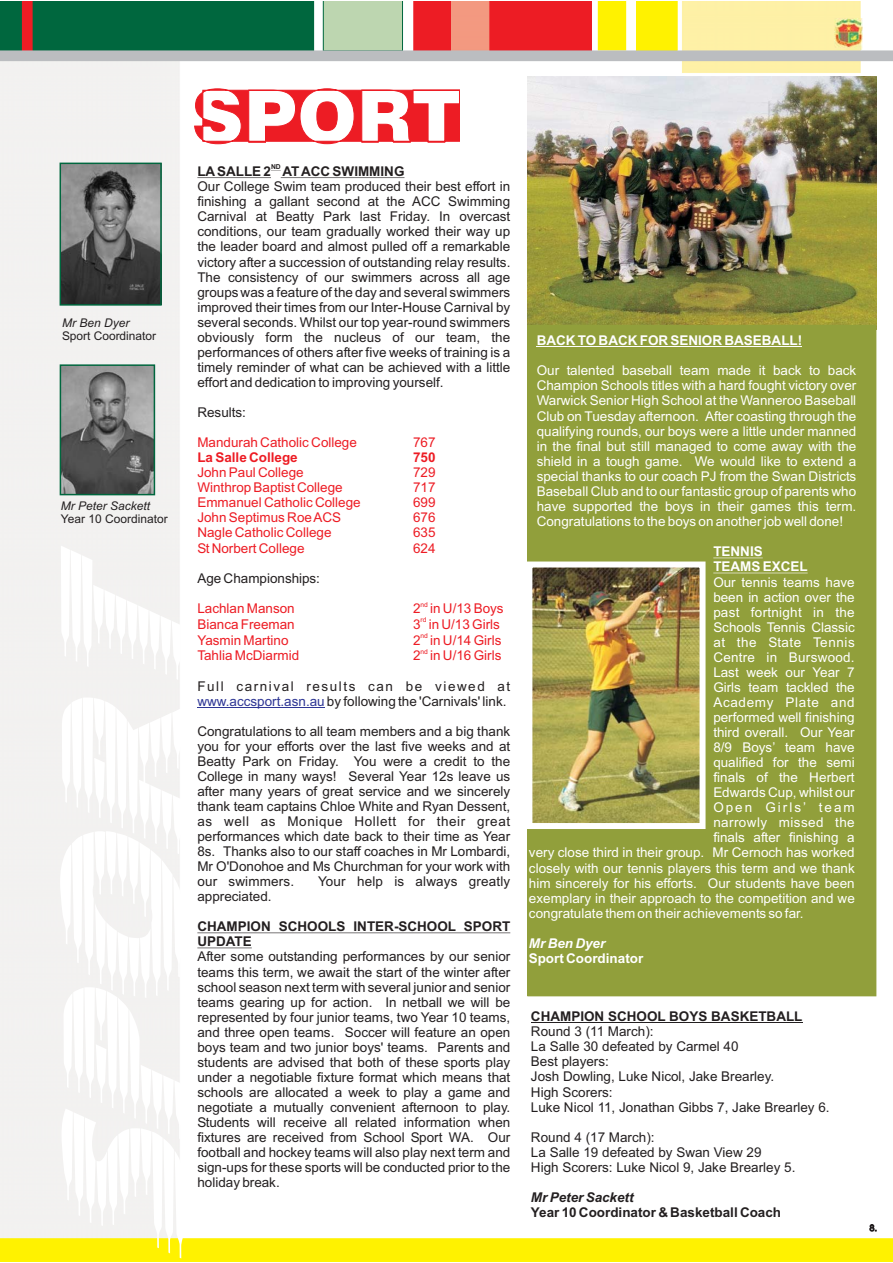
<style>
.page{position:relative;width:893px;height:1263px;background:#fff}
.page>*{position:absolute;margin:0;border:0;box-sizing:border-box;transform-origin:0 0}
.t1{font:13.5px/15px "Arial";color:#231f20;text-align:justify}
.t2{font:13.5px/15px "Arial";color:#fff;text-align:justify}
.t3{font:13.5px "Arial";color:#ed1c24}
.t4{font:700 13.5px/15px "Arial";color:#231f20}
.t5{font:700 13.5px/15px "Arial";color:#fff}
.t6{font:13.5px "Arial";letter-spacing:.02em;color:#fff}
.t7{font:700 13.5px "Arial";color:#ed1c24}
.t8{font:13.5px "Arial";letter-spacing:.03em;color:#fff}
.t9{font:13.5px "Arial";letter-spacing:.04em;color:#fff}
.t10{font:13.5px "Arial";letter-spacing:.05em;color:#fff}
.t11{font:13.5px "Arial";letter-spacing:.15em;color:#fff}
.t12{font:italic 700 13.5px "Arial";color:#231f20}
.t13{font:italic 700 13.5px "Arial";color:#fff}
.t14{font:12px "Arial";color:#231f20}
.t15{font:italic 12px "Arial";color:#231f20}
.t16{font:9px "Arial";color:#231f20}
.t17{font:6.75px "Arial";color:#ed1c24}
.t18{font:700 6.75px "Arial";color:#231f20}
.s1{color:#2e3695}
</style>
<div class="page">
<img style="left:682px;top:61px;width:179px;height:12px">
<div style="left:0;top:61px;width:180px;height:1178px;background:#f2f1f0"></div>
<svg style="left:0;top:1px;width:892px;height:60px;background:#a29d74"></svg>
<div style="left:0;top:1239px;width:892px;height:23px;background:#fff200"></div>
<svg style="left:194px;top:88px;width:266px;height:56px"></svg>
<img style="left:62px;top:366px;width:91px;height:127px">
<div style="left:60px;top:364px;width:95px;height:131px;border:1px solid #00673e"></div>
<img style="left:62px;top:165px;width:98px;height:139px">
<div style="left:60px;top:163px;width:102px;height:143px;border:1px solid #00673e"></div>
<hr style="left:197px;top:177px;width:74px;height:1px;background:#231f20">
<hr style="left:281px;top:177px;width:123px;height:1px;background:#231f20">
<hr style="left:197px;top:933px;width:313px;height:1px;background:#231f20">
<hr style="left:197px;top:948px;width:55px;height:1px;background:#231f20">
<hr style="left:197px;top:707px;width:128px;height:1px;background:#2e3695">
<img style="left:528px;top:77px;width:348px;height:248px">
<div style="left:528px;top:325px;width:348px;height:671px;background:#919f3b"></div>
<hr style="left:537px;top:346px;width:265px;height:1px;background:#fff">
<hr style="left:713px;top:558px;width:50px;height:1px;background:#fff">
<hr style="left:713px;top:573px;width:95px;height:1px;background:#fff">
<img style="left:533px;top:569px;width:165px;height:253px">
<hr style="left:531px;top:1023px;width:271px;height:1px;background:#231f20">
<div style="left:526px;top:562px;width:179px;height:267px;border:6px solid #fff"></div>
<div style="left:60px;top:697px;width:120px;height:443px;background:#f2f1f0"></div>
<div style="left:61px;top:545px;width:119px;height:136px;background:#f2f1f0"></div>
<p class="t15" style="left:62px;top:318px;width:69px">Mr Ben Dyer</p>
<p class="t14" style="left:62px;top:332px;width:95px">Sport Coordinator</p>
<p class="t15" style="left:61px;top:501px;width:91px">Mr Peter Sackett</p>
<p class="t14" style="left:61px;top:515px;width:108px">Year 10 Coordinator</p>
<p class="t18" style="left:271px;top:165px;width:11px">ND</p>
<p class="t4" style="left:197px;top:165px;width:209px">LA SALLE 2 AT ACC SWIMMING</p>
<p class="t1" style="left:197px;top:180px;width:315px">Our College Swim team produced their best effort in finishing a gallant second at the ACC Swimming Carnival at Beatty Park last Friday. In overcast conditions, our team gradually worked their way up the leader board and almost pulled off a remarkable victory after a succession of outstanding relay results.<br>The consistency of our swimmers across all age groups was a feature of the day and several swimmers improved their times from our Inter-House Carnival by several seconds. Whilst our top year-round swimmers obviously form the nucleus of our team, the performances of others after five weeks of training is a timely reminder of what can be achieved with a little effort and dedication to improving yourself.</p>
<p class="t1" style="left:197px;top:406px;width:50px">Results:</p>
<p class="t3" style="left:197px;top:437px;width:161px">Mandurah Catholic College</p>
<p class="t3" style="left:413px;top:437px;width:24px">767</p>
<p class="t7" style="left:197px;top:453px;width:102px">La Salle College</p>
<p class="t7" style="left:413px;top:453px;width:24px">750</p>
<p class="t3" style="left:197px;top:468px;width:108px">John Paul College</p>
<p class="t3" style="left:413px;top:468px;width:24px">729</p>
<p class="t3" style="left:197px;top:483px;width:147px">Winthrop Baptist College</p>
<p class="t3" style="left:413px;top:483px;width:24px">717</p>
<p class="t3" style="left:197px;top:498px;width:165px">Emmanuel Catholic College</p>
<p class="t3" style="left:413px;top:498px;width:24px">699</p>
<p class="t3" style="left:197px;top:513px;width:145px">John Septimus Roe ACS</p>
<p class="t3" style="left:413px;top:513px;width:24px">676</p>
<p class="t3" style="left:197px;top:528px;width:136px">Nagle Catholic College</p>
<p class="t3" style="left:413px;top:528px;width:24px">635</p>
<p class="t3" style="left:197px;top:543px;width:109px">St Norbert College</p>
<p class="t3" style="left:413px;top:543px;width:24px">624</p>
<p class="t1" style="left:197px;top:572px;width:124px">Age Championships:</p>
<p class="t17" style="left:420px;top:602px;width:9px">nd</p>
<p class="t3" style="left:197px;top:604px;width:99px">Lachlan Manson</p>
<p class="t3" style="left:413px;top:604px;width:92px">2 in U/13 Boys</p>
<p class="t17" style="left:420px;top:617px;width:7px">rd</p>
<p class="t3" style="left:197px;top:619px;width:99px">Bianca Freeman</p>
<p class="t3" style="left:413px;top:619px;width:88px">3 in U/13 Girls</p>
<p class="t17" style="left:420px;top:633px;width:9px">nd</p>
<p class="t3" style="left:197px;top:635px;width:93px">Yasmin Martino</p>
<p class="t3" style="left:413px;top:635px;width:90px">2 in U/14 Girls</p>
<p class="t17" style="left:420px;top:649px;width:9px">nd</p>
<p class="t3" style="left:197px;top:651px;width:103px">Tahlia McDiarmid</p>
<p class="t3" style="left:413px;top:651px;width:90px">2 in U/16 Girls</p>
<p class="t1" style="left:197px;top:680px;width:314px">Full carnival results can be viewed at <span class="s1">www.accsport.asn.au</span> by following the 'Carnivals' link.</p>
<p class="t1" style="left:197px;top:725px;width:314px">Congratulations to all team members and a big thank you for your efforts over the last five weeks and at Beatty Park on Friday. You were a credit to the College in many ways! Several Year 12s leave us after many years of great service and we sincerely thank team captains Chloe White and Ryan Dessent, as well as Monique Hollett for their great performances which date back to their time as Year 8s. Thanks also to our staff coaches in Mr Lombardi, Mr O'Donohoe and Ms Churchman for your work with our swimmers.</p>
<p class="t1" style="left:318px;top:875px;width:194px">Your help is always greatly</p>
<p class="t1" style="left:197px;top:890px;width:76px">appreciated.</p>
<p class="t4" style="left:197px;top:920px;width:314px">CHAMPION SCHOOLS INTER-SCHOOL SPORT<br>UPDATE</p>
<p class="t1" style="left:197px;top:951px;width:314px">After some outstanding performances by our senior teams this term, we await the start of the winter after school season next term with several junior and senior teams gearing up for action. In netball we will be represented by four junior teams, two Year 10 teams, and three open teams. Soccer will feature an open boys team and two junior boys' teams. Parents and students are advised that both of these sports play under a negotiable fixture format which means that schools are allocated a week to play a game and negotiate a mutually convenient afternoon to play.<br>Students will receive all related information when fixtures are received from School Sport WA. Our football and hockey teams will also play next term and sign-ups for these sports will be conducted prior to the holiday break.</p>
<p class="t5" style="left:537px;top:334px;width:267px">BACK TO BACK FOR SENIOR BASEBALL!</p>
<p class="t2" style="left:537px;top:364px;width:321px">Our talented baseball team made it back to back Champion Schools titles with a hard fought victory over Warwick Senior High School at the Wanneroo Baseball Club on Tuesday afternoon. After coasting through the qualifying rounds, our boys were a little under manned in the final but still managed to come away with the shield in a tough game. We would like to extend a special thanks to our coach PJ from the Swan Districts Baseball Club and to our fantastic group of parents who have supported the boys in their games this term.<br>Congratulations to the boys on another job well done!</p>
<p class="t5" style="left:713px;top:546px;width:96px">TENNIS<br>TEAMS EXCEL</p>
<p class="t2" style="left:713px;top:576px;width:143px">Our tennis teams have</p>
<p class="t2" style="left:713px;top:591px;width:143px">been in action over the</p>
<p class="t6" style="left:713px;top:607px;width:143px">past fortnight in the</p>
<p class="t2" style="left:713px;top:621px;width:143px">Schools Tennis Classic</p>
<p class="t9" style="left:713px;top:637px;width:143px">at the State Tennis</p>
<p class="t6" style="left:713px;top:652px;width:143px">Centre in Burswood.</p>
<p class="t2" style="left:713px;top:666px;width:143px">Last week our Year 7</p>
<p class="t2" style="left:713px;top:681px;width:143px">Girls team tackled the</p>
<p class="t10" style="left:713px;top:697px;width:143px">Academy Plate and</p>
<p class="t2" style="left:713px;top:711px;width:143px">performed well finishing</p>
<p class="t2" style="left:713px;top:726px;width:143px">third overall. Our Year</p>
<p class="t2" style="left:713px;top:741px;width:143px">8/9 Boys’ team have</p>
<p class="t2" style="left:713px;top:756px;width:143px">qualified for the semi</p>
<p class="t2" style="left:713px;top:771px;width:143px">finals of the Herbert</p>
<p class="t2" style="left:713px;top:786px;width:143px">Edwards Cup, whilst our</p>
<p class="t11" style="left:713px;top:803px;width:143px">Open Girls’ team</p>
<p class="t8" style="left:713px;top:818px;width:143px">narrowly missed the</p>
<p class="t2" style="left:713px;top:832px;width:143px">finals after finishing a</p>
<p class="t2" style="left:529px;top:847px;width:327px">very close third in their group. Mr Cernoch has worked</p>
<p class="t2" style="left:529px;top:862px;width:327px">closely with our tennis players this term and we thank</p>
<p class="t2" style="left:529px;top:877px;width:327px">him sincerely for his efforts. Our students have been</p>
<p class="t2" style="left:529px;top:892px;width:327px">exemplary in their approach to the competition and we</p>
<p class="t2" style="left:529px;top:907px;width:276px">congratulate them on their achievements so far.</p>
<p class="t13" style="left:529px;top:938px;width:78px">Mr Ben Dyer</p>
<p class="t5" style="left:529px;top:952px;width:116px">Sport Coordinator</p>
<p class="t4" style="left:531px;top:1010px;width:273px">CHAMPION SCHOOL BOYS BASKETBALL</p>
<p class="t1" style="left:531px;top:1025px;width:300px;text-align:left">Round 3 (11 March):<br>La Salle 30 defeated by Carmel 40<br>Best players:<br>Josh Dowling, Luke Nicol, Jake Brearley.<br>High Scorers:<br>Luke Nicol 11, Jonathan Gibbs 7, Jake Brearley 6.</p>
<p class="t1" style="left:531px;top:1131px;width:266px;text-align:left">Round 4 (17 March):<br>La Salle 19 defeated by Swan View 29<br>High Scorers: Luke Nicol 9, Jake Brearley 5.</p>
<p class="t12" style="left:531px;top:1192px;width:104px">Mr Peter Sackett</p>
<p class="t4" style="left:531px;top:1206px;width:252px">Year 10 Coordinator &amp; Basketball Coach</p>
<p class="t16" style="left:869px;top:1225px;width:9px">8.</p>
</div>
